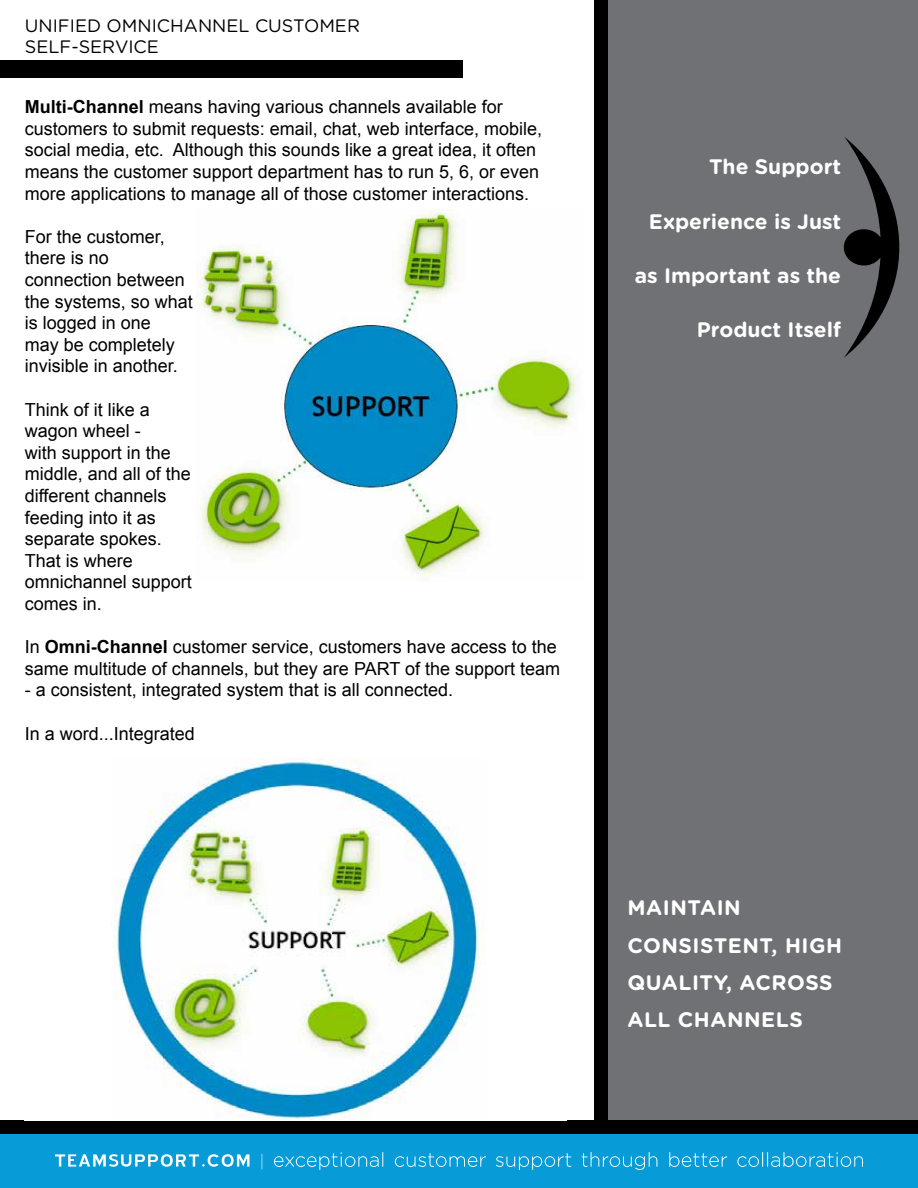
<style>
.page{position:relative;width:918px;height:1188px;background:#fff}
.page>*{position:absolute;margin:0;border:0;box-sizing:border-box;transform-origin:0 0}
.t1{font:700 21px "Gotham Rounded";color:#fff}
.t2{font:700 21px/37.3px "Gotham Rounded";letter-spacing:.025em;color:#fff}
.t3{font:18px/21.6px "Arial";color:#000}
.t4{font:18px/21.6px "Gotham Rounded";color:#000}
.s1{font-weight:700}
</style>
<div class="page">
<div style="left:602px;top:0;width:316px;height:1143px;background:#707174"></div>
<div style="left:0;top:1134px;width:918px;height:54px;background:#079bd7"></div>
<svg style="left:55px;top:1152px;width:808px;height:18px"></svg>
<div style="left:0;top:1121px;width:918px;height:13px;background:#000"></div>
<div style="left:594px;top:0;width:14px;height:1127px;background:#000"></div>
<div style="left:0;top:60px;width:463px;height:18px;background:#000"></div>
<svg style="left:843px;top:137px;width:56px;height:221px"></svg>
<img style="left:196px;top:210px;width:381px;height:368px">
<img style="left:114px;top:758px;width:372px;height:362px">
<p class="t4" style="left:25px;top:14px;width:337px">UNIFIED OMNICHANNEL CUSTOMER<br>SELF-SERVICE</p>
<p class="t3" style="left:25px;top:96px;width:519px"><span class="s1">Multi-Channel</span> means having various channels available for customers to submit requests: email, chat, web interface, mobile, social media, etc. Although this sounds like a great idea, it often means the customer support department has to run 5, 6, or even more applications to manage all of those customer interactions.</p>
<p class="t3" style="left:25px;top:226px;width:170px">For the customer, there is no connection between the systems, so what is logged in one<br>may be completely invisible in another.</p>
<p class="t3" style="left:25px;top:398px;width:169px">Think of it like a wagon wheel -<br>with support in the middle, and all of the different channels feeding into it as separate spokes.<br>That is where omnichannel support comes in.</p>
<p class="t3" style="left:25px;top:636px;width:537px">In <span class="s1">Omni-Channel</span> customer service, customers have access to the same multitude of channels, but they are PART of the support team</p>
<p class="t3" style="left:25px;top:679px;width:430px">- a consistent, integrated system that is all connected.</p>
<p class="t3" style="left:25px;top:722px;width:172px">In a word...Integrated</p>
<p class="t1" style="left:709px;top:152px;width:134px">The Support</p>
<p class="t1" style="left:649px;top:206px;width:194px">Experience is Just</p>
<p class="t1" style="left:635px;top:260px;width:208px">as Important as the</p>
<p class="t1" style="left:697px;top:314px;width:146px">Product Itself</p>
<p class="t2" style="left:627px;top:888px;width:216px">MAINTAIN<br>CONSISTENT, HIGH<br>QUALITY, ACROSS<br>ALL CHANNELS</p>
</div>
